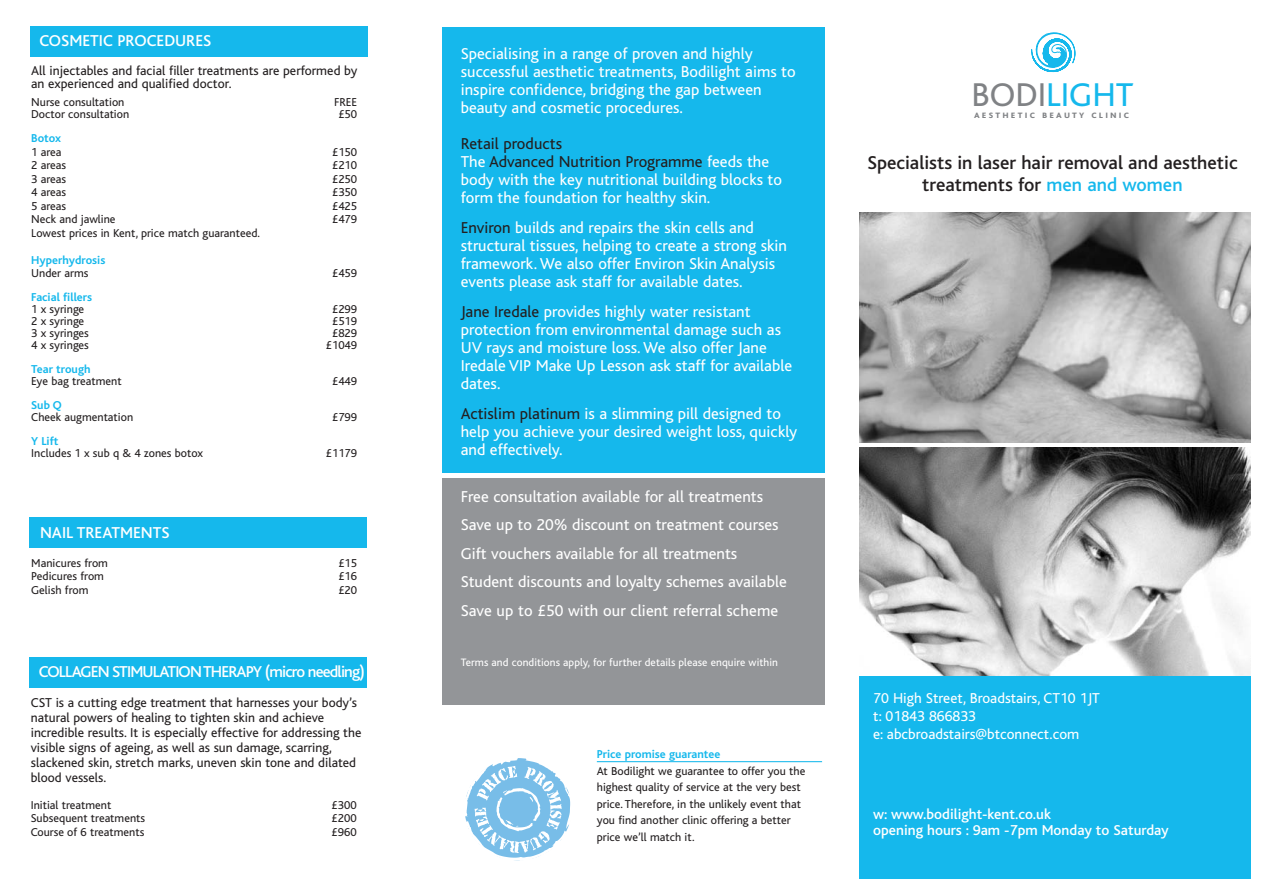
<style>
.page{position:relative;width:1263px;height:893px;background:#fff}
.page>*{position:absolute;margin:0;border:0;box-sizing:border-box;transform-origin:0 0}
.t1{font:34.5px "Bliss Caps";color:#15b8ec}
.t2{font:500 19.5px/22.5px "Bliss";color:#231f20;text-align:center}
.t3{font:16.5px/18px "Bliss";color:#fff}
.t4{font:500 16.5px "Bliss";letter-spacing:-.055em;color:#fff}
.t5{font:500 16.5px "Bliss";color:#fff}
.t6{font:15px/18px "Bliss";color:#fff}
.t7{font:500 15px/16.5px "Bliss";color:#fff}
.t8{font:13.5px/15px "Bliss";color:#231f20}
.t9{font:12px/16.5px "Bliss";color:#231f20}
.t10{font:700 12px "Bliss";color:#15b8ec}
.t11{font:11.25px "Bliss";letter-spacing:.005em;color:#fff}
.t12{font:700 10.95px "Bliss Caps";color:#808285}
.s1{color:#231f20}
.s2{color:#808285}
.s3{color:#15b8ec}
</style>
<div class="page">
<img style="left:859px;top:447px;width:391px;height:229px">
<div style="left:859px;top:676px;width:391px;height:202px;background:#15b8ec"></div>
<div style="left:30px;top:27px;width:337px;height:30px;background:#15b8ec"></div>
<div style="left:442px;top:27px;width:383px;height:446px;background:#15b8ec"></div>
<div style="left:442px;top:478px;width:383px;height:226px;background:#939598"></div>
<svg style="left:465px;top:758px;width:106px;height:103px"></svg>
<hr style="left:597px;top:761px;width:225px;height:1px;background:#15b8ec">
<svg style="left:1031px;top:33px;width:45px;height:40px"></svg>
<img style="left:859px;top:212px;width:391px;height:231px">
<div style="left:29px;top:657px;width:338px;height:30px;background:#15b8ec"></div>
<div style="left:29px;top:517px;width:338px;height:30px;background:#15b8ec"></div>
<p class="t5" style="left:39px;top:35px;width:173px">COSMETIC PROCEDURES</p>
<p class="t8" style="left:31px;top:65px;width:328px;line-height:13.5px">All injectables and facial filler treatments are performed by an experienced and qualified doctor.</p>
<p class="t9" style="left:31px;top:95px;width:95px">Nurse consultation</p>
<p class="t9" style="left:334px;top:95px;width:25px">FREE</p>
<p class="t9" style="left:31px;top:107px;width:100px">Doctor consultation</p>
<p class="t9" style="left:338px;top:107px;width:20px">£50</p>
<p class="t10" style="left:31px;top:134px;width:31px">Botox</p>
<p class="t9" style="left:31px;top:145px;width:32px">1 area</p>
<p class="t9" style="left:332px;top:145px;width:27px">£150</p>
<p class="t9" style="left:31px;top:158px;width:36px">2 areas</p>
<p class="t9" style="left:332px;top:158px;width:27px">£210</p>
<p class="t9" style="left:31px;top:172px;width:36px">3 areas</p>
<p class="t9" style="left:332px;top:172px;width:27px">£250</p>
<p class="t9" style="left:31px;top:185px;width:36px">4 areas</p>
<p class="t9" style="left:332px;top:185px;width:27px">£350</p>
<p class="t9" style="left:31px;top:199px;width:36px">5 areas</p>
<p class="t9" style="left:332px;top:199px;width:27px">£425</p>
<p class="t9" style="left:31px;top:212px;width:86px">Neck and jawline</p>
<p class="t9" style="left:332px;top:212px;width:27px">£479</p>
<p class="t9" style="left:31px;top:226px;width:230px">Lowest prices in Kent, price match guaranteed.</p>
<p class="t10" style="left:31px;top:255px;width:76px">Hyperhydrosis</p>
<p class="t9" style="left:31px;top:266px;width:59px">Under arms</p>
<p class="t9" style="left:332px;top:266px;width:27px">£459</p>
<p class="t10" style="left:31px;top:293px;width:62px">Facial fillers</p>
<p class="t9" style="left:31px;top:302px;width:55px">1 x syringe</p>
<p class="t9" style="left:332px;top:302px;width:27px">£299</p>
<p class="t9" style="left:31px;top:314px;width:55px">2 x syringe</p>
<p class="t9" style="left:332px;top:314px;width:27px">£519</p>
<p class="t9" style="left:31px;top:326px;width:59px">3 x syringes</p>
<p class="t9" style="left:332px;top:326px;width:27px">£829</p>
<p class="t9" style="left:31px;top:338px;width:59px">4 x syringes</p>
<p class="t9" style="left:326px;top:338px;width:33px">£1049</p>
<p class="t10" style="left:31px;top:365px;width:61px">Tear trough</p>
<p class="t9" style="left:31px;top:374px;width:92px">Eye bag treatment</p>
<p class="t9" style="left:332px;top:374px;width:27px">£449</p>
<p class="t10" style="left:31px;top:401px;width:32px">Sub Q</p>
<p class="t9" style="left:31px;top:410px;width:103px">Cheek augmentation</p>
<p class="t9" style="left:332px;top:410px;width:27px">£799</p>
<p class="t10" style="left:31px;top:437px;width:29px">Y Lift</p>
<p class="t9" style="left:31px;top:446px;width:173px">Includes 1 x sub q &amp; 4 zones botox</p>
<p class="t9" style="left:326px;top:446px;width:33px">£1179</p>
<p class="t5" style="left:40px;top:527px;width:131px">NAIL TREATMENTS</p>
<p class="t9" style="left:31px;top:556px;width:78px">Manicures from</p>
<p class="t9" style="left:338px;top:556px;width:20px">£15</p>
<p class="t9" style="left:31px;top:569px;width:74px">Pedicures from</p>
<p class="t9" style="left:338px;top:569px;width:20px">£16</p>
<p class="t9" style="left:31px;top:583px;width:59px">Gelish from</p>
<p class="t9" style="left:338px;top:583px;width:20px">£20</p>
<p class="t4" style="left:39px;top:665px;width:328px">COLLAGEN STIMULATIONTHERAPY (micro needling)</p>
<p class="t8" style="left:31px;top:696px;width:332px">CST is a cutting edge treatment that harnesses your body’s natural powers of healing to tighten skin and achieve incredible results. It is especially effective for addressing the visible signs of ageing, as well as sun damage, scarring, slackened skin, stretch marks, uneven skin tone and dilated blood vessels.</p>
<p class="t9" style="left:31px;top:797px;width:82px">Initial treatment</p>
<p class="t9" style="left:332px;top:797px;width:27px">£300</p>
<p class="t9" style="left:31px;top:811px;width:116px">Subsequent treatments</p>
<p class="t9" style="left:332px;top:811px;width:27px">£200</p>
<p class="t9" style="left:31px;top:824px;width:115px">Course of 6 treatments</p>
<p class="t9" style="left:332px;top:824px;width:27px">£960</p>
<p class="t3" style="left:461px;top:46px;width:336px">Specialising in a range of proven and highly successful aesthetic treatments, Bodilight aims to inspire confidence, bridging the gap between beauty and cosmetic procedures.</p>
<p class="t3" style="left:461px;top:136px;width:323px"><span class="s1">Retail products<br></span>The <span class="s1">Advanced Nutrition Programme</span> feeds the body with the key nutritional building blocks to form the foundation for healthy skin.</p>
<p class="t3" style="left:461px;top:220px;width:328px"><span class="s1">Environ</span> builds and repairs the skin cells and structural tissues, helping to create a strong skin framework. We also offer Environ Skin Analysis events please ask staff for available dates.</p>
<p class="t3" style="left:461px;top:304px;width:333px"><span class="s1">Jane Iredale</span> provides highly water resistant protection from environmental damage such as UV rays and moisture loss. We also offer Jane Iredale VIP Make Up Lesson ask staff for available dates.</p>
<p class="t3" style="left:461px;top:406px;width:338px"><span class="s1">Actislim platinum</span> is a slimming pill designed to help you achieve your desired weight loss, quickly and effectively.</p>
<p class="t3" style="left:461px;top:483px;width:328px;line-height:28.5px">Free consultation available for all treatments Save up to 20% discount on treatment courses Gift vouchers available for all treatments Student discounts and loyalty schemes available Save up to £50 with our client referral scheme</p>
<p class="t11" style="left:461px;top:658px;width:319px">Terms and conditions apply, for further details please enquire within</p>
<p class="t10" style="left:597px;top:750px;width:125px">Price promise guarantee</p>
<p class="t9" style="left:597px;top:764px;width:210px">At Bodilight we guarantee to offer you the highest quality of service at the very best price. Therefore, in the unlikely event that you find another clinic offering a better price we’ll match it.</p>
<h1 class="t1" style="left:971px;top:83px;width:164px"><span class="s2">BODI</span>LIGHT</h1>
<p class="t12" style="left:974px;top:111px;width:157px">aesthetic beauty clinic</p>
<p class="t2" style="left:867px;top:153px;width:372px">Specialists in laser hair removal and aesthetic treatments for <span class="s3">men and women</span></p>
<p class="t6" style="left:873px;top:691px;width:228px">70 High Street, Broadstairs, CT10 1JT t: 01843 866833<br>e: abcbroadstairs@btconnect.com</p>
<p class="t7" style="left:873px;top:807px;width:297px">w: www.bodilight-kent.co.uk<br>opening hours : 9am -7pm Monday to Saturday</p>
</div>
